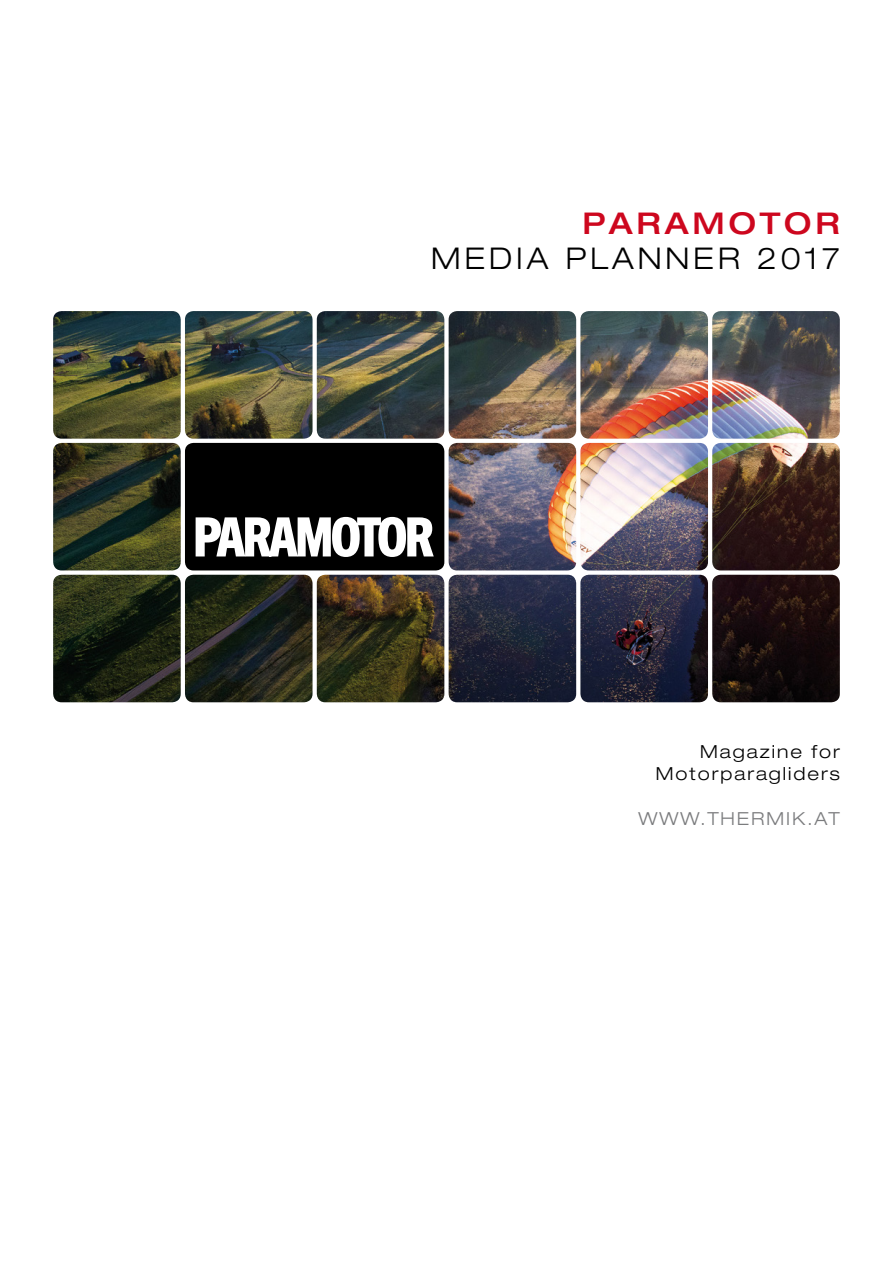
<style>
.page{position:relative;width:893px;height:1263px;background:#fff}
.page>*{position:absolute;margin:0;border:0;box-sizing:border-box;transform-origin:0 0}
.tabelle_bold{font:300 expanded 30px "Helvetica Neue LT Std";letter-spacing:.13em;color:#000}
.tabelle_bold-2{font:500 expanded 30px "Helvetica Neue LT Std";letter-spacing:.13em;color:#cd071e}
.tabelle_bold-3{font:300 expanded 18px "Helvetica Neue LT Std";letter-spacing:.11em;color:#000}
.tabelle_bold-4{font:300 expanded 18px "Helvetica Neue LT Std";letter-spacing:.11em;color:#7b7c7e}
</style>
<div class="page">
<img style="left:53px;top:311px;width:787px;height:391px">
<div style="left:185px;top:443px;width:259px;height:127px;background:#000;border-radius:9px"></div>
<svg style="left:196px;top:517px;width:238px;height:40px"></svg>
<p class="tabelle_bold-2" style="left:583px;top:205px;width:259px">PARAMOTOR</p>
<p class="tabelle_bold" style="left:431px;top:240px;width:410px">MEDIA PLANNER 2017</p>
<p class="tabelle_bold-3" style="left:700px;top:740px;width:141px">Magazine for</p>
<p class="tabelle_bold-3" style="left:656px;top:763px;width:186px">Motorparagliders</p>
<p class="tabelle_bold-4" style="left:638px;top:808px;width:203px">WWW.THERMIK.AT</p>
</div>
